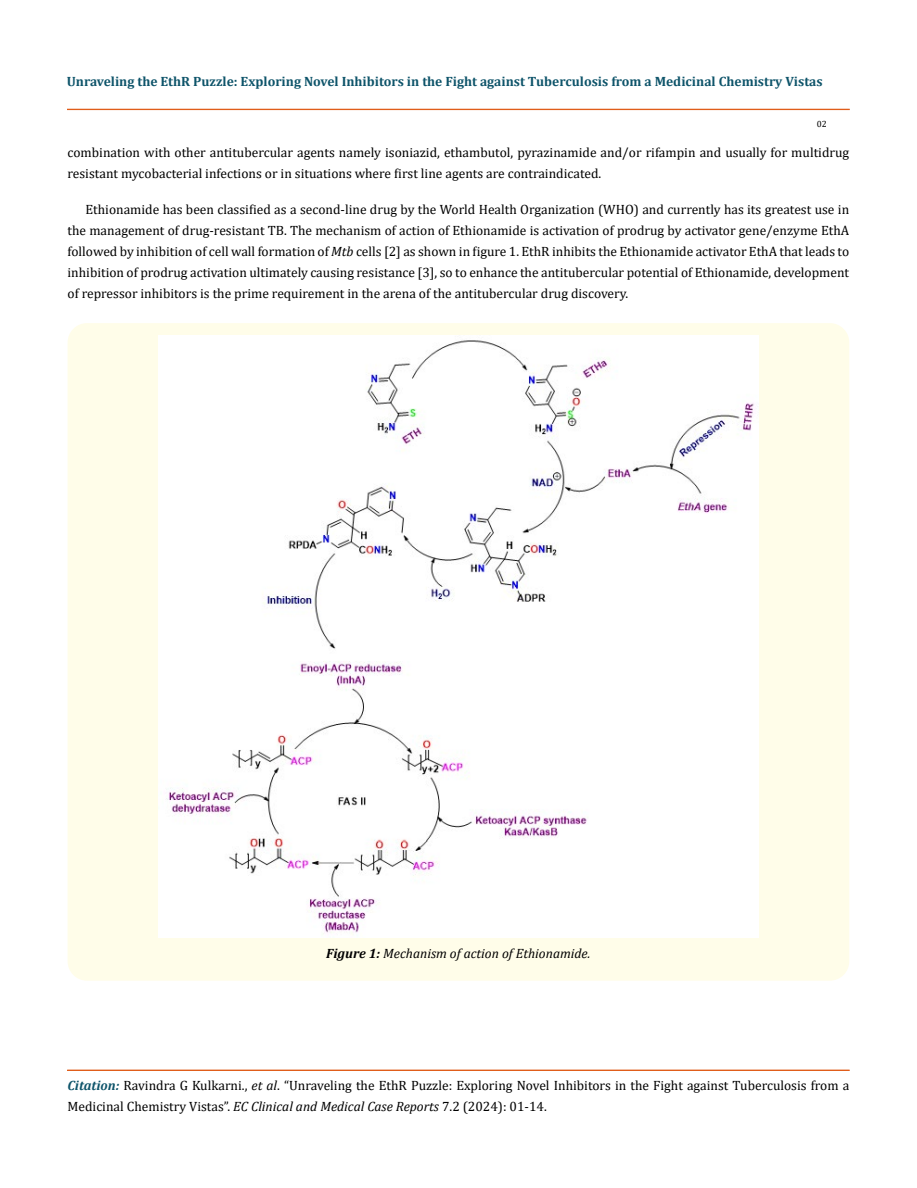
<style>
.page{position:relative;width:917px;height:1188px;background:#fff}
.page>*{position:absolute;margin:0;border:0;box-sizing:border-box;transform-origin:0 0}
.t1{font:13.5px/21px "Cambria";color:#000}
.t2{font:700 13.5px "Cambria";color:#0e546a}
.t3{font:italic 13.5px "Cambria";color:#000}
.t4{font:9px "Cambria";color:#000}
.s1{font-style:italic}
.s2{font-weight:700}
.s3{font-weight:700;font-style:italic;color:#0e546a}
</style>
<div class="page">
<div style="left:67px;top:109px;width:782px;height:1px;border:1px solid #e05d1a"></div>
<div style="left:67px;top:1070px;width:782px;height:1px;border:1px solid #e05d1a"></div>
<div style="left:68px;top:323px;width:781px;height:658px;background:#fffde9;border-radius:19px"></div>
<div style="left:158px;top:336px;width:600px;height:602px;background:#fff"></div>
<p class="t2" style="left:67px;top:72px;width:757px">Unraveling the EthR Puzzle: Exploring Novel Inhibitors in the Fight against Tuberculosis from a Medicinal Chemistry Vistas</p>
<p class="t4" style="left:816px;top:118px;width:11px">02</p>
<p class="t1" style="left:67px;top:142px;width:783px">combination with other antitubercular agents namely isoniazid, ethambutol, pyrazinamide and/or rifampin and usually for multidrug resistant mycobacterial infections or in situations where first line agents are contraindicated.</p>
<p class="t1" style="left:67px;top:199px;width:783px;text-align:justify;text-indent:18px">Ethionamide has been classified as a second-line drug by the World Health Organization (WHO) and currently has its greatest use in the management of drug-resistant TB. The mechanism of action of Ethionamide is activation of prodrug by activator gene/enzyme EthA followed by inhibition of cell wall formation of <span class="s1">Mtb</span> cells [2] as shown in figure 1. EthR inhibits the Ethionamide activator EthA that leads to inhibition of prodrug activation ultimately causing resistance [3], so to enhance the antitubercular potential of Ethionamide, development of repressor inhibitors is the prime requirement in the arena of the antitubercular drug discovery.</p>
<p class="t3" style="left:326px;top:944px;width:266px"><span class="s2">Figure 1:</span> Mechanism of action of Ethionamide.</p>
<p class="t1" style="left:67px;top:1075px;width:783px"><span class="s3">Citation:</span> Ravindra G Kulkarni., <span class="s1">et al</span>. “Unraveling the EthR Puzzle: Exploring Novel Inhibitors in the Fight against Tuberculosis from a<br>Medicinal Chemistry Vistas”. <span class="s1">EC Clinical and Medical Case Reports</span> 7.2 (2024): 01-14.</p>
</div>
